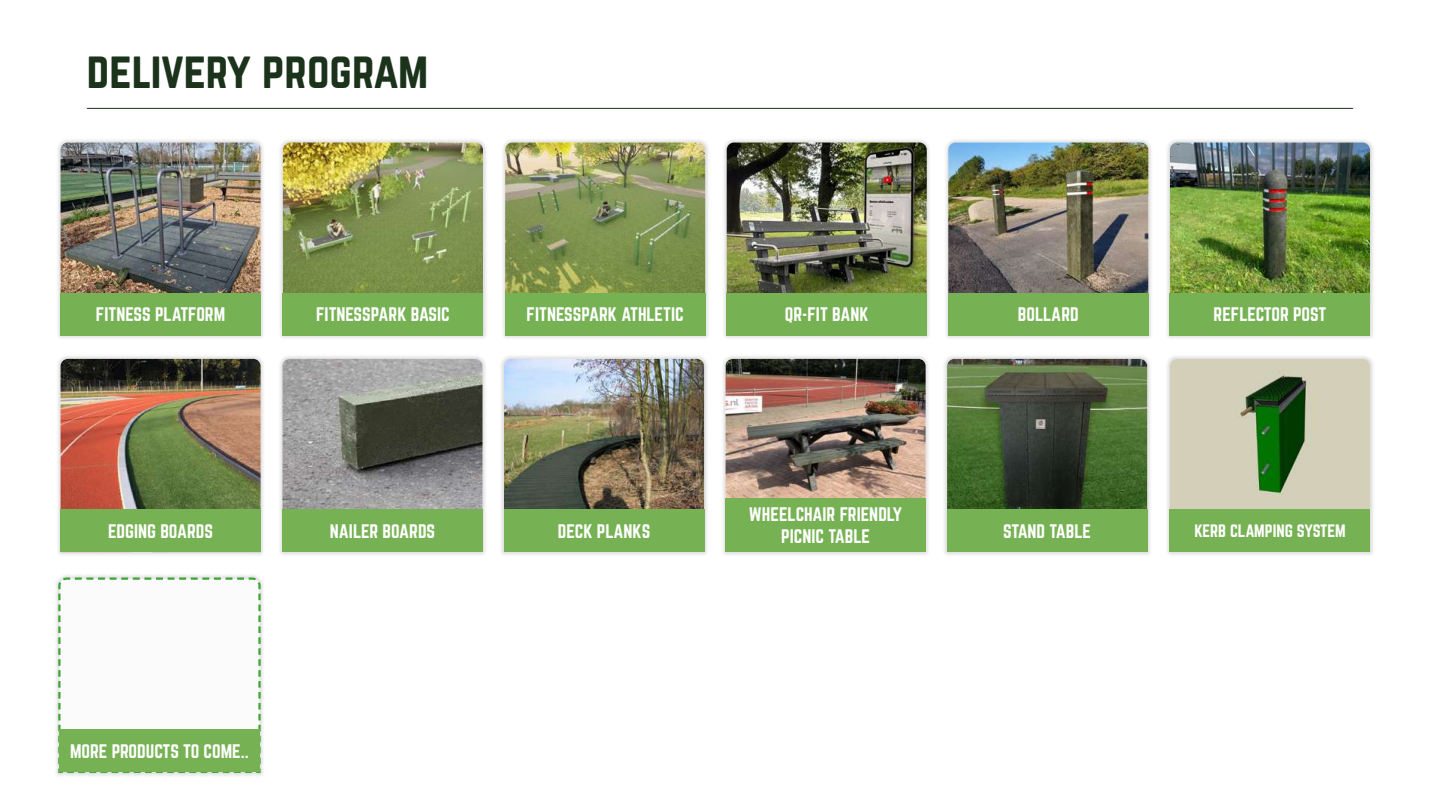
<style>
.page{position:relative;width:1440px;height:810px;background:#fff}
.page>*{position:absolute;margin:0;border:0;box-sizing:border-box;transform-origin:0 0}
.t1{font:45px "Norwester";letter-spacing:-.01em;color:#1b321b}
.t2{font:17.17px/21.8px "Norwester";color:#fff;text-align:center}
.t3{font:15.75px "Norwester";letter-spacing:-.01em;color:#fff}
</style>
<div class="page">
<div style="left:53px;top:573px;width:213px;height:205px;background:#000;opacity:.14"></div>
<svg style="left:57px;top:576px;width:205px;height:198px"></svg>
<div style="left:59px;top:730px;width:201px;height:42px;background:#76b253"></div>
<div style="left:1165px;top:138px;width:210px;height:203px;background:#000;opacity:.14"></div>
<img style="left:1170px;top:142px;width:200px;height:152px">
<div style="left:1170px;top:294px;width:200px;height:42px;background:#76b253"></div>
<hr style="left:87px;top:108px;width:1266px;height:1px;background:#1b321b">
<div style="left:1165px;top:354px;width:210px;height:203px;background:#000;opacity:.14"></div>
<img style="left:1170px;top:359px;width:200px;height:151px">
<div style="left:1170px;top:510px;width:200px;height:42px;background:#76b253"></div>
<div style="left:942px;top:354px;width:210px;height:203px;background:#000;opacity:.14"></div>
<img style="left:947px;top:359px;width:200px;height:151px">
<div style="left:947px;top:510px;width:200px;height:42px;background:#76b253"></div>
<div style="left:499px;top:354px;width:210px;height:203px;background:#000;opacity:.14"></div>
<img style="left:504px;top:359px;width:200px;height:151px">
<div style="left:504px;top:510px;width:200px;height:42px;background:#76b253"></div>
<div style="left:721px;top:354px;width:210px;height:203px;background:#000;opacity:.14"></div>
<img style="left:726px;top:359px;width:200px;height:139px">
<div style="left:726px;top:498px;width:200px;height:54px;background:#76b253"></div>
<div style="left:943px;top:138px;width:210px;height:203px;background:#000;opacity:.14"></div>
<img style="left:948px;top:142px;width:200px;height:152px">
<div style="left:948px;top:294px;width:200px;height:42px;background:#76b253"></div>
<div style="left:56px;top:354px;width:210px;height:203px;background:#000;opacity:.14"></div>
<img style="left:61px;top:359px;width:200px;height:151px">
<div style="left:61px;top:510px;width:200px;height:42px;background:#76b253"></div>
<div style="left:278px;top:354px;width:210px;height:203px;background:#000;opacity:.14"></div>
<img style="left:282px;top:359px;width:201px;height:151px">
<div style="left:282px;top:510px;width:201px;height:42px;background:#76b253"></div>
<div style="left:722px;top:138px;width:210px;height:203px;background:#000;opacity:.14"></div>
<img style="left:727px;top:142px;width:200px;height:152px">
<div style="left:727px;top:294px;width:200px;height:42px;background:#76b253"></div>
<div style="left:500px;top:138px;width:210px;height:203px;background:#000;opacity:.14"></div>
<img style="left:505px;top:142px;width:200px;height:152px">
<div style="left:505px;top:294px;width:200px;height:42px;background:#76b253"></div>
<div style="left:278px;top:138px;width:210px;height:203px;background:#000;opacity:.14"></div>
<img style="left:283px;top:142px;width:200px;height:152px">
<div style="left:283px;top:294px;width:200px;height:42px;background:#76b253"></div>
<div style="left:56px;top:138px;width:210px;height:203px;background:#000;opacity:.14"></div>
<img style="left:61px;top:142px;width:200px;height:152px">
<div style="left:61px;top:294px;width:200px;height:42px;background:#76b253"></div>
<h1 class="t1" style="left:87px;top:49px;width:343px">delivery program</h1>
<p class="t2" style="left:96px;top:304px;width:131px">FITNESS PLATFORM</p>
<p class="t2" style="left:316px;top:304px;width:135px">FITNESSPARK BASIC</p>
<p class="t2" style="left:527px;top:304px;width:159px">FITNESSPARK ATHLETIC</p>
<p class="t2" style="left:785px;top:304px;width:85px">QR-FIT BANK</p>
<p class="t2" style="left:1018px;top:304px;width:62px">BOLLARD</p>
<p class="t2" style="left:1214px;top:304px;width:114px">REFLECTOR POST</p>
<p class="t2" style="left:108px;top:521px;width:106px">EDGING BOARDS</p>
<p class="t2" style="left:330px;top:521px;width:107px">NAILER BOARDS</p>
<p class="t2" style="left:70px;top:741px;width:180px">MORE PRODUCTS TO COME..</p>
<p class="t2" style="left:749px;top:504px;width:155px">WHEELCHAIR FRIENDLY<br>PICNIC TABLE</p>
<p class="t2" style="left:558px;top:521px;width:94px">DECK PLANKS</p>
<p class="t2" style="left:1003px;top:521px;width:90px">STAND TABLE</p>
<p class="t3" style="left:1194px;top:524px;width:153px">KERB CLAMPING SYSTEM</p>
</div>
